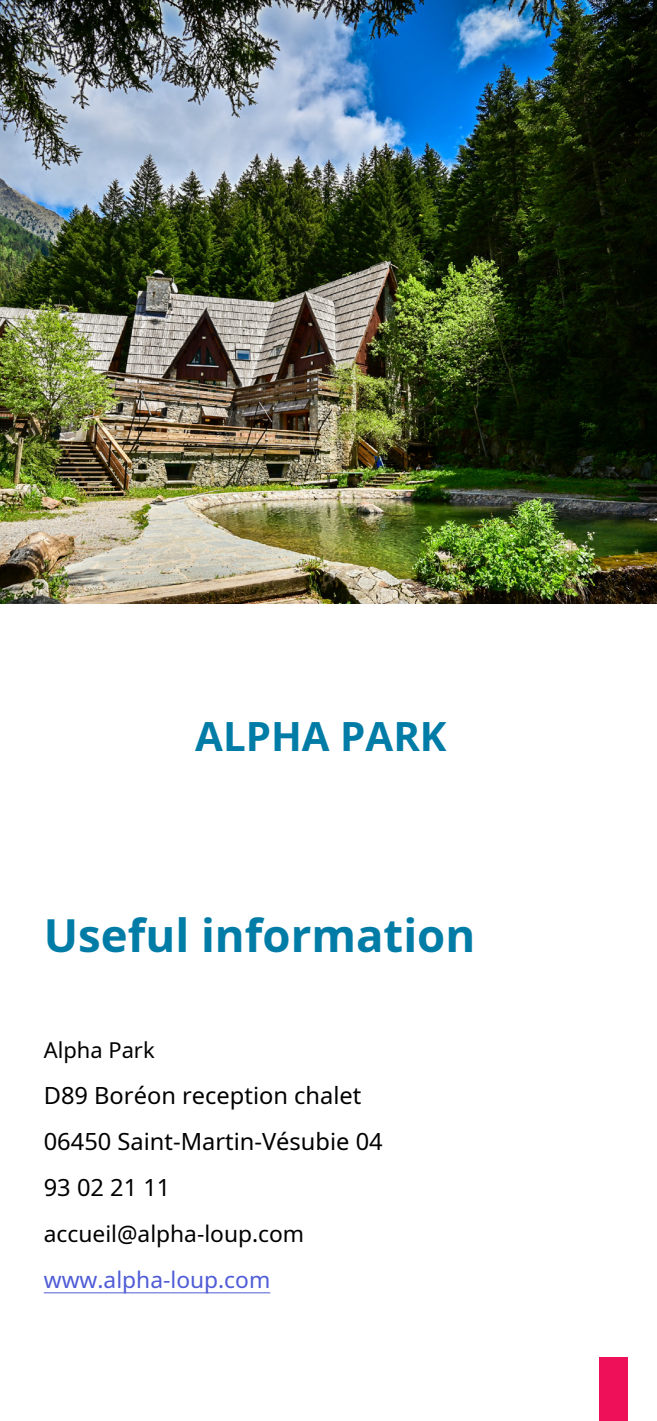
<style>
.page{position:relative;width:657px;height:1421px;background:#fff}
.page>*{position:absolute;margin:0;border:0;box-sizing:border-box;transform-origin:0 0}
.t1{font:700 45.5px "Noto Sans";color:#007ca6}
.t2{font:700 40.25px "Noto Sans";color:#007ca6}
.t3{font:23.62px/46.1px "Noto Sans";color:#000}
.t4{font:22.75px "Noto Sans";color:#000}
.t5{font:22.75px "Noto Sans";color:#4f5cd6}
.t6{font:21.88px "Noto Sans";color:#000}
</style>
<div class="page">
<img style="left:0;top:0;width:656px;height:604px">
<div style="left:598px;top:1358px;width:29px;height:63px;background:#ee1059"></div>
<hr style="left:44px;top:1292px;width:126px;height:1px;background:#4f5cd6">
<hr style="left:170px;top:1292px;width:100px;height:1px;background:#4f5cd6">
<h2 class="t2" style="left:195px;top:708px;width:253px">ALPHA PARK</h2>
<h1 class="t1" style="left:44px;top:904px;width:433px">Useful information</h1>
<p class="t6" style="left:44px;top:1034px;width:112px">Alpha Park</p>
<p class="t3" style="left:44px;top:1072px;width:340px">D89 Boréon reception chalet<br>06450 Saint-Martin-Vésubie 04<br>93 02 21 11</p>
<p class="t4" style="left:44px;top:1218px;width:262px">accueil@alpha-loup.com</p>
<p class="t5" style="left:44px;top:1264px;width:228px">www.alpha-loup.com</p>
</div>
